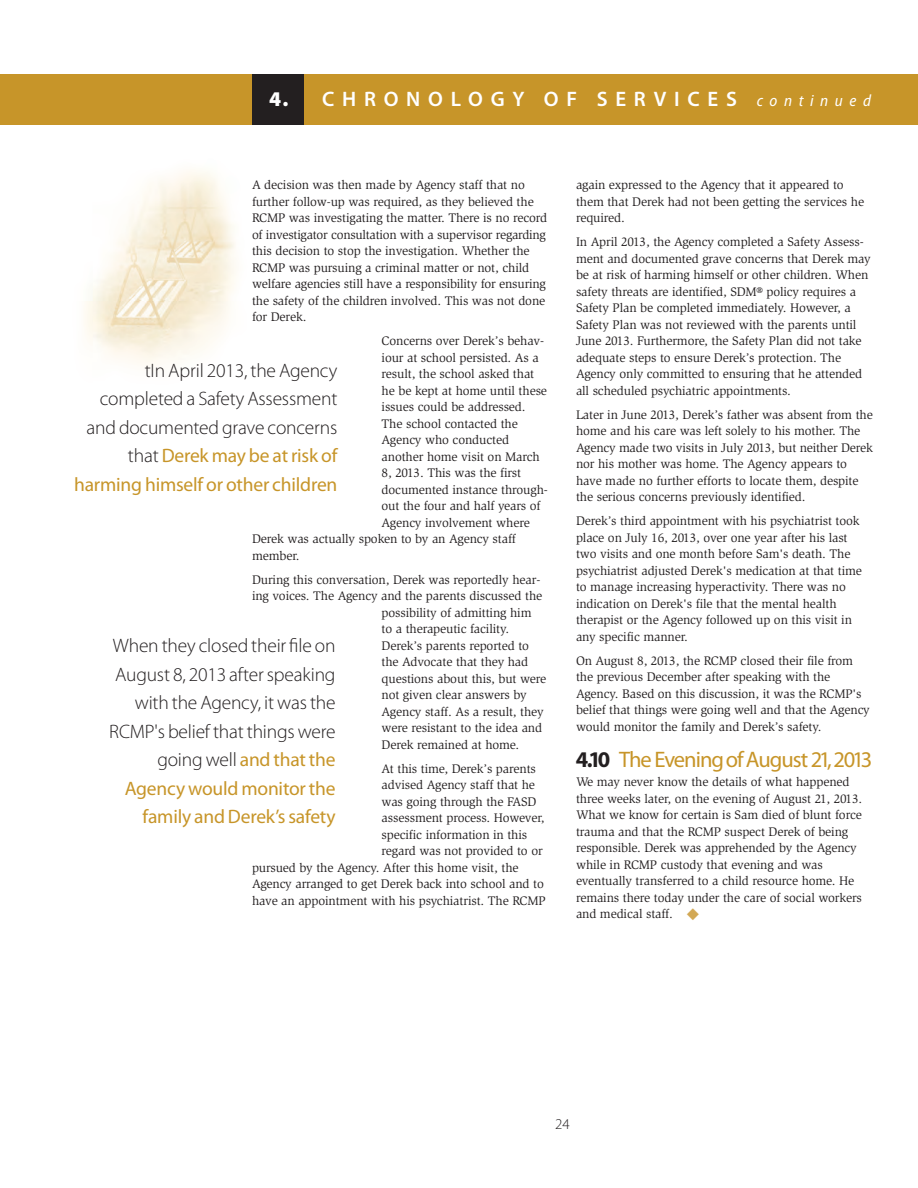
<style>
.page{position:relative;width:918px;height:1188px;background:#fff}
.page>*{position:absolute;margin:0;border:0;box-sizing:border-box;transform-origin:0 0}
.t1{font:22.5px "Myriad Pro";letter-spacing:-.045em;color:#c79529}
.t2{font:600 21px "Myriad Pro";letter-spacing:.37em;color:#fff}
.t3{font:600 21px "Myriad Pro";letter-spacing:.48em;color:#fff}
.t4{font:300 19.5px/28.5px "Myriad Pro";letter-spacing:-.01em;color:#231f20;text-align:right}
.t5{font:300 15px "Myriad Pro";color:#231f20}
.t6{font:12.75px/16.5px "Slimbach";letter-spacing:-.01em;color:#231f20}
.s1{font-weight:900}
.s2{font-weight:400;font-style:italic;font-stretch:semi-condensed;font-size:16.5px}
.s3{font-weight:400;color:#c79529}
.s4{font-weight:700;color:#231f20}
.s5{color:#d2a855}
</style>
<div class="page">
<img style="left:84px;top:170px;width:152px;height:195px">
<div style="left:304px;top:74px;width:614px;height:51px;background:#c79529"></div>
<div style="left:0;top:74px;width:252px;height:51px;background:#c79529"></div>
<div style="left:252px;top:74px;width:52px;height:51px;background:#231f20"></div>
<h2 class="t2" style="left:269px;top:91px;width:603px"><span class="s1">4.</span> CHRONOLOGY OF SERVICES <span class="s2">continued</span></h2>
<h2 class="t3" style="left:221px;top:91px;width:266px">ADVOCACY AND</h2>
<h2 class="t3" style="left:514px;top:91px;width:340px">PU BLIC EDUCATION</h2>
<p class="t6" style="left:252px;top:178px;width:297px">A decision was then made by Agency staff that no further follow-up was required, as they believed the RCMP was investigating the matter. There is no record of investigator consultation with a supervisor regarding this decision to stop the investigation. Whether the RCMP was pursuing a criminal matter or not, child welfare agencies still have a responsibility for ensuring the safety of the children involved. This was not done for Derek.</p>
<p class="t6" style="left:382px;top:334px;width:164px">Concerns over Derek’s behav-</p>
<p class="t6" style="left:382px;top:350px;width:159px">iour at school persisted. As a</p>
<p class="t6" style="left:382px;top:367px;width:154px">result, the school asked that</p>
<p class="t6" style="left:382px;top:383px;width:167px">he be kept at home until these</p>
<p class="t6" style="left:382px;top:400px;width:146px">issues could be addressed.</p>
<p class="t6" style="left:382px;top:416px;width:138px">The school contacted the</p>
<p class="t6" style="left:382px;top:433px;width:129px">Agency who conducted</p>
<p class="t6" style="left:382px;top:449px;width:160px">another home visit on March</p>
<p class="t6" style="left:382px;top:466px;width:141px">8, 2013. This was the first</p>
<p class="t6" style="left:382px;top:482px;width:168px">documented instance through-</p>
<p class="t6" style="left:382px;top:499px;width:160px">out the four and half years of</p>
<p class="t6" style="left:382px;top:515px;width:150px">Agency involvement where</p>
<p class="t6" style="left:252px;top:532px;width:265px">Derek was actually spoken to by an Agency staff</p>
<p class="t6" style="left:252px;top:548px;width:49px">member.</p>
<p class="t6" style="left:252px;top:572px;width:290px">During this conversation, Derek was reportedly hear-</p>
<p class="t6" style="left:252px;top:589px;width:292px">ing voices. The Agency and the parents discussed the</p>
<p class="t6" style="left:382px;top:605px;width:151px">possibility of admitting him</p>
<p class="t6" style="left:382px;top:622px;width:129px">to a therapeutic facility.</p>
<p class="t6" style="left:382px;top:638px;width:149px">Derek’s parents reported to</p>
<p class="t6" style="left:382px;top:655px;width:148px">the Advocate that they had</p>
<p class="t6" style="left:382px;top:671px;width:166px">questions about this, but were</p>
<p class="t6" style="left:382px;top:688px;width:147px">not given clear answers by</p>
<p class="t6" style="left:382px;top:704px;width:164px">Agency staff. As a result, they</p>
<p class="t6" style="left:382px;top:721px;width:162px">were resistant to the idea and</p>
<p class="t6" style="left:382px;top:737px;width:139px">Derek remained at home.</p>
<p class="t6" style="left:382px;top:761px;width:156px">At this time, Derek’s parents</p>
<p class="t6" style="left:382px;top:778px;width:155px">advised Agency staff that he</p>
<p class="t6" style="left:382px;top:794px;width:156px">was going through the FASD</p>
<p class="t6" style="left:382px;top:811px;width:165px">assessment process. However,</p>
<p class="t6" style="left:382px;top:827px;width:147px">specific information in this</p>
<p class="t6" style="left:382px;top:844px;width:163px">regard was not provided to or</p>
<p class="t6" style="left:252px;top:860px;width:268px">pursued by the Agency. After this home visit, the</p>
<p class="t6" style="left:252px;top:877px;width:293px">Agency arranged to get Derek back into school and to</p>
<p class="t6" style="left:252px;top:893px;width:295px">have an appointment with his psychiatrist. The RCMP</p>
<h3 class="t4" style="left:74px;top:358px;width:265px">tIn April 2013, the Agency completed a Safety Assessment and documented grave concerns that <span class="s3">Derek may be at risk of harming himself or other children</span></h3>
<h3 class="t4" style="left:109px;top:633px;width:228px">When they closed their file on<br>August 8, 2013 after speaking with the Agency, it was the<br>RCMP's belief that things were going well <span class="s3">and that the<br>Agency would monitor the family and Derek’s safety</span></h3>
<p class="t6" style="left:576px;top:178px;width:290px">again expressed to the Agency that it appeared to them that Derek had not been getting the services he required.</p>
<p class="t6" style="left:576px;top:235px;width:296px">In April 2013, the Agency completed a Safety Assess&shy;ment and documented grave concerns that Derek may be at risk of harming himself or other children. When safety threats are identified, SDM® policy requires a Safety Plan be completed immediately. However, a Safety Plan was not reviewed with the parents until June 2013. Furthermore, the Safety Plan did not take adequate steps to ensure Derek’s protection. The Agency only committed to ensuring that he attended all scheduled psychiatric appointments.</p>
<p class="t6" style="left:576px;top:407px;width:298px">Later in June 2013, Derek’s father was absent from the home and his care was left solely to his mother. The Agency made two visits in July 2013, but neither Derek nor his mother was home. The Agency appears to have made no further efforts to locate them, despite the serious concerns previously identified.</p>
<p class="t6" style="left:576px;top:514px;width:287px">Derek’s third appointment with his psychiatrist took place on July 16, 2013, over one year after his last two visits and one month before Sam's death. The psychiatrist adjusted Derek's medication at that time to manage increasing hyperactivity. There was no indication on Derek's file that the mental health therapist or the Agency followed up on this visit in any specific manner.</p>
<p class="t6" style="left:576px;top:653px;width:295px">On August 8, 2013, the RCMP closed their file from the previous December after speaking with the Agency. Based on this discussion, it was the RCMP's belief that things were going well and that the Agency would monitor the family and Derek’s safety.</p>
<h1 class="t1" style="left:576px;top:751px;width:298px"><span class="s4">4.10</span> The EveningofAugust 21, 2013</h1>
<p class="t6" style="left:576px;top:775px;width:288px">We may never know the details of what happened three weeks later, on the evening of August 21, 2013.<br>What we know for certain is Sam died of blunt force trauma and that the RCMP suspect Derek of being responsible. Derek was apprehended by the Agency while in RCMP custody that evening and was eventually transferred to a child resource home. He remains there today under the care of social workers and medical staff. <span class="s5">◆</span></p>
<p class="t5" style="left:555px;top:1118px;width:16px">24</p>
</div>
